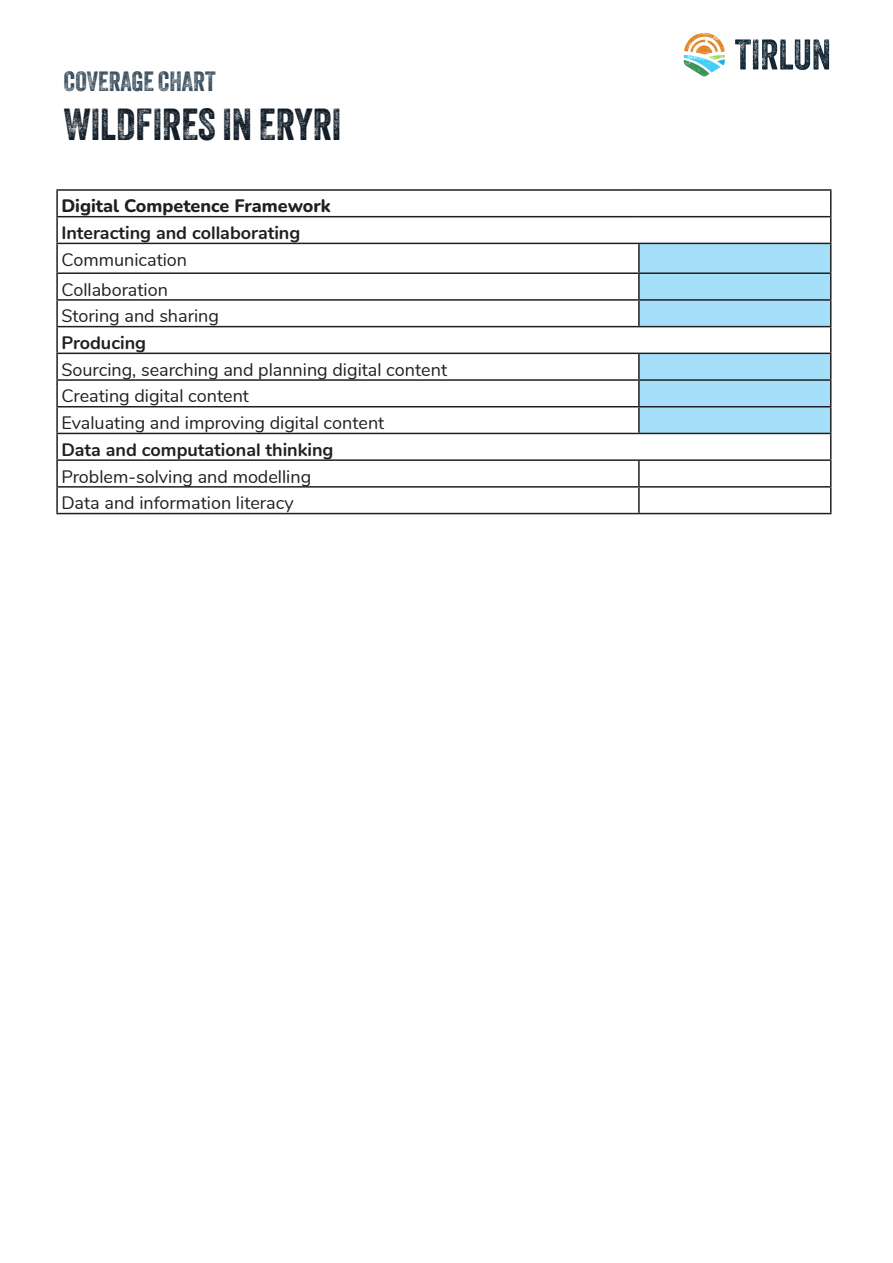
<style>
.page{position:relative;width:893px;height:1263px;background:#fff}
.page>*{position:absolute;margin:0;border:0;box-sizing:border-box;transform-origin:0 0}
.Page_heading{font:43.5px "Veneer Two";color:#0e1a25}
.Key_activity_heading{font:27px "Veneer Two";color:#374c5a}
.t1{font:18px "Nunito";color:#231f20}
.t2{font:700 18px "Nunito";color:#231f20}
.t3{font:800 18px "Nunito";color:#231f20}
</style>
<div class="page">
<svg style="left:735px;top:39px;width:94px;height:31px"></svg>
<svg style="left:684px;top:33px;width:41px;height:44px"></svg>
<hr style="left:56px;top:189px;width:583px;height:2px;background:#231f20">
<hr style="left:56px;top:191px;width:2px;height:25px;background:#231f20">
<hr style="left:639px;top:189px;width:192px;height:2px;background:#231f20">
<hr style="left:56px;top:216px;width:583px;height:1px;background:#231f20">
<hr style="left:56px;top:217px;width:2px;height:26px;background:#231f20">
<hr style="left:56px;top:243px;width:583px;height:1px;background:#231f20">
<hr style="left:56px;top:244px;width:2px;height:28px;background:#231f20">
<hr style="left:638px;top:244px;width:2px;height:28px;background:#231f20">
<hr style="left:56px;top:272px;width:583px;height:2px;background:#231f20">
<hr style="left:56px;top:274px;width:2px;height:25px;background:#231f20">
<hr style="left:638px;top:274px;width:2px;height:25px;background:#231f20">
<hr style="left:56px;top:299px;width:583px;height:2px;background:#231f20">
<hr style="left:56px;top:301px;width:2px;height:25px;background:#231f20">
<hr style="left:638px;top:301px;width:2px;height:25px;background:#231f20">
<hr style="left:56px;top:326px;width:583px;height:1px;background:#231f20">
<hr style="left:56px;top:327px;width:2px;height:26px;background:#231f20">
<hr style="left:56px;top:353px;width:583px;height:1px;background:#231f20">
<hr style="left:56px;top:354px;width:2px;height:25px;background:#231f20">
<hr style="left:638px;top:354px;width:2px;height:25px;background:#231f20">
<hr style="left:56px;top:379px;width:583px;height:2px;background:#231f20">
<hr style="left:56px;top:381px;width:2px;height:25px;background:#231f20">
<hr style="left:638px;top:381px;width:2px;height:25px;background:#231f20">
<hr style="left:56px;top:406px;width:583px;height:1px;background:#231f20">
<hr style="left:56px;top:407px;width:2px;height:26px;background:#231f20">
<hr style="left:638px;top:407px;width:2px;height:26px;background:#231f20">
<hr style="left:56px;top:433px;width:583px;height:1px;background:#231f20">
<hr style="left:56px;top:434px;width:2px;height:25px;background:#231f20">
<hr style="left:56px;top:459px;width:583px;height:2px;background:#231f20">
<hr style="left:56px;top:461px;width:2px;height:25px;background:#231f20">
<hr style="left:638px;top:461px;width:2px;height:25px;background:#231f20">
<hr style="left:56px;top:486px;width:583px;height:2px;background:#231f20">
<hr style="left:56px;top:488px;width:2px;height:25px;background:#231f20">
<hr style="left:638px;top:488px;width:2px;height:25px;background:#231f20">
<svg style="left:639px;top:191px;width:192px;height:322px"></svg>
<hr style="left:56px;top:513px;width:583px;height:1px;background:#231f20">
<hr style="left:639px;top:513px;width:192px;height:1px;background:#231f20">
<p class="Key_activity_heading" style="left:64px;top:65px;width:153px">COVERAGE CHART</p>
<p class="Page_heading" style="left:64px;top:98px;width:279px">WILDFIRES IN ERYRI</p>
<p class="t3" style="left:61px;top:193px;width:271px">Digital Competence Framework</p>
<p class="t2" style="left:61px;top:220px;width:241px">Interacting and collaborating</p>
<p class="t1" style="left:61px;top:246px;width:127px">Communication</p>
<p class="t1" style="left:61px;top:276px;width:108px">Collaboration</p>
<p class="t1" style="left:61px;top:303px;width:159px">Storing and sharing</p>
<p class="t2" style="left:61px;top:330px;width:86px">Producing</p>
<p class="t1" style="left:61px;top:356px;width:387px">Sourcing, searching and planning digital content</p>
<p class="t1" style="left:61px;top:383px;width:189px">Creating digital content</p>
<p class="t1" style="left:61px;top:410px;width:325px">Evaluating and improving digital content</p>
<p class="t2" style="left:61px;top:436px;width:274px">Data and computational thinking</p>
<p class="t1" style="left:61px;top:463px;width:251px">Problem-solving and modelling</p>
<p class="t1" style="left:61px;top:490px;width:234px">Data and information literacy</p>
</div>
